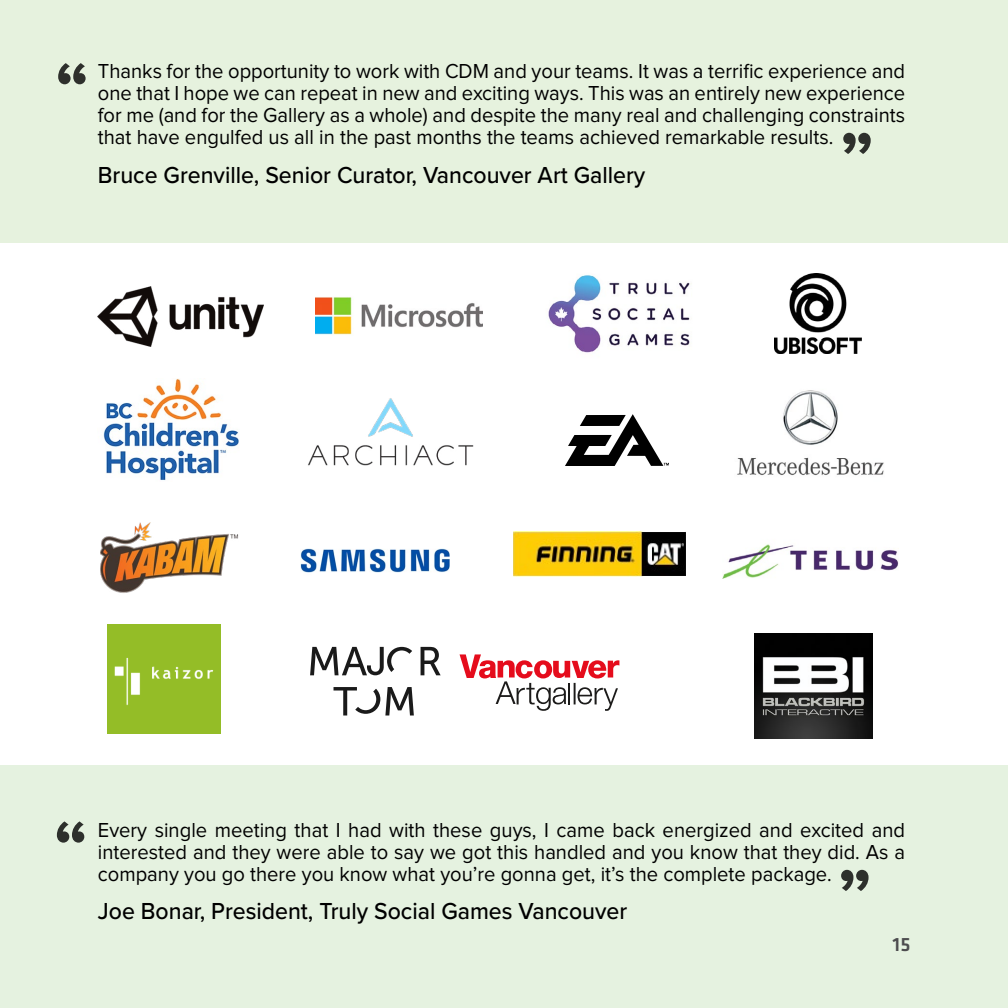
<style>
.page{position:relative;width:1008px;height:1008px;background:#fff}
.page>*{position:absolute;margin:0;border:0;box-sizing:border-box;transform-origin:0 0}
.t1{font:700 74px "Proxima Nova";color:#000}
.t2{font:500 24px "Proxima Nova";color:#000;scale:.96 1}
.t3{font:21px/22px "Proxima Nova";color:#000;text-align:justify;scale:.96 1}
.t4{font:500 20px "Klavika";color:#4d4d4f}
</style>
<div class="page">
<div style="left:0;top:765px;width:1008px;height:243px;background:#e5f2e0"></div>
<div style="left:0;top:0;width:1008px;height:243px;background:#e6f2de"></div>
<svg style="left:565px;top:414px;width:104px;height:52px"></svg>
<img style="left:101px;top:523px;width:138px;height:70px">
<img style="left:774px;top:274px;width:88px;height:80px">
<img style="left:316px;top:297px;width:167px;height:38px">
<svg style="left:421px;top:647px;width:20px;height:28px"></svg>
<svg style="left:334px;top:687px;width:80px;height:29px"></svg>
<svg style="left:310px;top:647px;width:102px;height:28px"></svg>
<img style="left:98px;top:287px;width:165px;height:60px">
<img style="left:300px;top:548px;width:150px;height:25px">
<svg style="left:460px;top:654px;width:159px;height:57px"></svg>
<img style="left:308px;top:398px;width:166px;height:68px">
<img style="left:754px;top:633px;width:119px;height:105px">
<div style="left:107px;top:625px;width:113px;height:108px;background:#94bd27"></div>
<img style="left:548px;top:275px;width:142px;height:78px">
<img style="left:103px;top:378px;width:136px;height:103px">
<img style="left:513px;top:531px;width:173px;height:46px">
<img style="left:737px;top:390px;width:147px;height:86px">
<img style="left:722px;top:544px;width:177px;height:34px">
<h1 class="t1" style="left:55px;top:33px;width:35px">“</h1>
<p class="t3" style="left:98px;top:61px;width:842px">Thanks for the opportunity to work with CDM and your teams. It was a terrific experience and one that I hope we can repeat in new and exciting ways. This was an entirely new experience for me (and for the Gallery as a whole) and despite the many real and challenging constraints that have engulfed us all in the past months the teams achieved remarkable results.</p>
<h1 class="t1" style="left:874px;top:184px;width:35px;rotate:-180deg">“</h1>
<p class="t2" style="left:98px;top:157px;width:572px">Bruce Grenville, Senior Curator, Vancouver Art Gallery</p>
<h1 class="t1" style="left:54px;top:792px;width:35px">“</h1>
<p class="t3" style="left:98px;top:820px;width:842px">Every single meeting that I had with these guys, I came back energized and excited and interested and they were able to say we got this handled and you know that they did. As a company you go there you know what you’re gonna get, it’s the complete package.</p>
<p class="t2" style="left:98px;top:894px;width:553px">Joe Bonar, President, Truly Social Games Vancouver</p>
<h1 class="t1" style="left:872px;top:921px;width:35px;rotate:-180deg">“</h1>
<p class="t4" style="left:893px;top:934px;width:19px">15</p>
</div>
